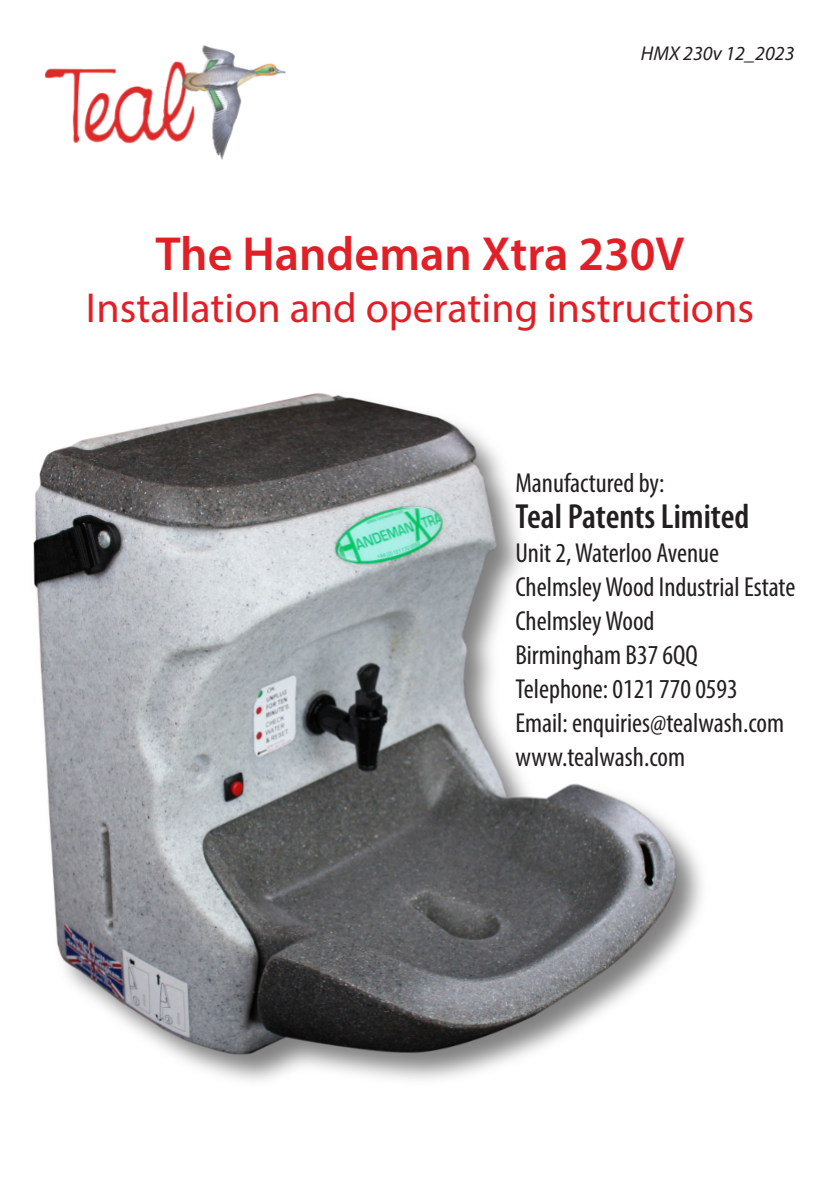
<style>
.page{position:relative;width:840px;height:1191px;background:#fff}
.page>*{position:absolute;margin:0;border:0;box-sizing:border-box;transform-origin:0 0}
.t1{font:600 48px "Myriad Pro";color:#e11f26}
.t2{font:42px "Myriad Pro";color:#e01f26}
.t3{font:600 condensed 35px "Myriad Pro";color:#231f20}
.t4{font:condensed 27.6px/34px "Myriad Pro";color:#231f20}
.t5{font:italic 20px "Myriad Pro";color:#231f20}
</style>
<div class="page">
<img style="left:33px;top:393px;width:669px;height:688px">
<img style="left:46px;top:46px;width:239px;height:113px">
<p class="t5" style="left:640px;top:45px;width:155px">HMX 230v 12_2023</p>
<h1 class="t1" style="left:155px;top:234px;width:530px">The Handeman Xtra 230V</h1>
<h2 class="t2" style="left:86px;top:290px;width:669px">Installation and operating instructions</h2>
<p class="t4" style="left:515px;top:468px;width:150px">Manufactured by:</p>
<p class="t3" style="left:515px;top:501px;width:235px">Teal Patents Limited</p>
<p class="t4" style="left:515px;top:538px;width:281px">Unit 2, Waterloo Avenue<br>Chelmsley Wood Industrial Estate<br>Chelmsley Wood<br>Birmingham B37 6QQ<br>Telephone: 0121 770 0593<br>Email: enquiries@tealwash.com www.tealwash.com</p>
</div>
